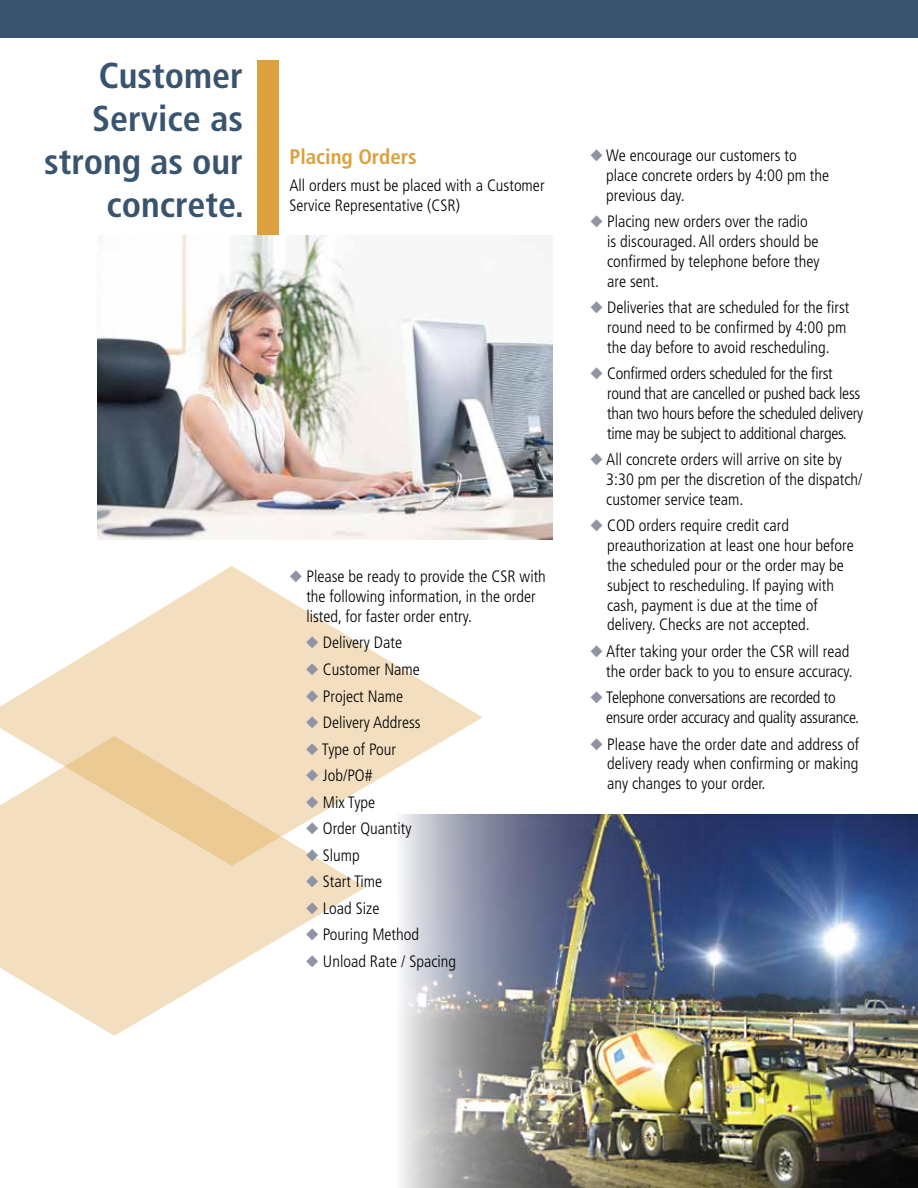
<style>
.page{position:relative;width:918px;height:1188px;background:#fff}
.page>*{position:absolute;margin:0;border:0;box-sizing:border-box;transform-origin:0 0}
.t1{font:700 condensed 36px/43.2px "Frutiger";color:#39546e;text-align:right}
.t2{font:700 condensed 21px "Frutiger";color:#dca03d}
.t3{font:300 condensed 16.5px/19.8px "Frutiger";color:#000}
.t4{font:300 condensed 16.5px/19.8px "Frutiger";letter-spacing:-.02em;color:#000}
.s1{color:#8f93a4}
</style>
<div class="page">
<img style="left:400px;top:814px;width:518px;height:374px">
<svg style="left:0;top:566px;width:483px;height:300px;fill:#f3dfbf"></svg>
<svg style="left:0;top:736px;width:365px;height:300px;fill:#f3dfbf"></svg>
<div style="left:257px;top:61px;width:22px;height:434px;background:#dca03d"></div>
<div style="left:0;top:0;width:918px;height:38px;background:#39546e"></div>
<img style="left:97px;top:235px;width:456px;height:305px">
<h1 class="t1" style="left:44px;top:54px;width:202px">Customer<br>Service as strong as our concrete.</h1>
<p class="t2" style="left:289px;top:145px;width:129px">Placing Orders</p>
<p class="t3" style="left:289px;top:175px;width:257px">All orders must be placed with a Customer<br>Service Representative (CSR)</p>
<p class="t3" style="left:306px;top:567px;width:241px;text-indent:-17px"><span class="s1">◆</span> Please be ready to provide the CSR with the following information, in the order listed, for faster order entry.</p>
<p class="t3" style="left:306px;top:633px;width:98px"><span class="s1">◆</span> Delivery Date</p>
<p class="t3" style="left:306px;top:660px;width:115px"><span class="s1">◆</span> Customer Name</p>
<p class="t3" style="left:306px;top:686px;width:99px"><span class="s1">◆</span> Project Name</p>
<p class="t3" style="left:306px;top:713px;width:116px"><span class="s1">◆</span> Delivery Address</p>
<p class="t3" style="left:306px;top:739px;width:92px"><span class="s1">◆</span> Type of Pour</p>
<p class="t3" style="left:306px;top:766px;width:68px"><span class="s1">◆</span> Job/PO#</p>
<p class="t3" style="left:306px;top:792px;width:71px"><span class="s1">◆</span> Mix Type</p>
<p class="t3" style="left:306px;top:819px;width:107px"><span class="s1">◆</span> Order Quantity</p>
<p class="t3" style="left:306px;top:845px;width:55px"><span class="s1">◆</span> Slump</p>
<p class="t3" style="left:306px;top:872px;width:78px"><span class="s1">◆</span> Start Time</p>
<p class="t3" style="left:306px;top:899px;width:75px"><span class="s1">◆</span> Load Size</p>
<p class="t3" style="left:306px;top:925px;width:115px"><span class="s1">◆</span> Pouring Method</p>
<p class="t3" style="left:306px;top:952px;width:152px"><span class="s1">◆</span> Unload Rate / Spacing</p>
<p class="t3" style="left:606px;top:146px;width:224px;text-indent:-16px"><span class="s1">◆</span> We encourage our customers to place concrete orders by 4:00 pm the previous day.</p>
<p class="t3" style="left:607px;top:212px;width:214px;text-indent:-17px"><span class="s1">◆</span> Placing new orders over the radio is discouraged. All orders should be confirmed by telephone before they are sent.</p>
<p class="t3" style="left:607px;top:298px;width:244px;text-indent:-17px"><span class="s1">◆</span> Deliveries that are scheduled for the first round need to be confirmed by 4:00 pm the day before to avoid rescheduling.</p>
<p class="t4" style="left:607px;top:364px;width:257px;text-indent:-17px"><span class="s1">◆</span> Confirmed orders scheduled for the first round that are cancelled or pushed back less than two hours before the scheduled delivery time may be subject to additional charges.</p>
<p class="t3" style="left:606px;top:450px;width:258px;text-indent:-16px"><span class="s1">◆</span> All concrete orders will arrive on site by<br>3:30 pm per the discretion of the dispatch/ customer service team.</p>
<p class="t3" style="left:607px;top:516px;width:248px;text-indent:-17px"><span class="s1">◆</span> COD orders require credit card preauthorization at least one hour before the scheduled pour or the order may be subject to rescheduling. If paying with cash, payment is due at the time of delivery. Checks are not accepted.</p>
<p class="t3" style="left:590px;top:642px;width:264px;text-align:right"><span class="s1">◆</span> After taking your order the CSR will read the order back to you to ensure accuracy.</p>
<p class="t4" style="left:606px;top:688px;width:254px;text-indent:-16px"><span class="s1">◆</span> Telephone conversations are recorded to ensure order accuracy and quality assurance.</p>
<p class="t3" style="left:607px;top:734px;width:254px;text-align:justify;text-indent:-17px"><span class="s1">◆</span> Please have the order date and address of delivery ready when confirming or making any changes to your order.</p>
</div>
